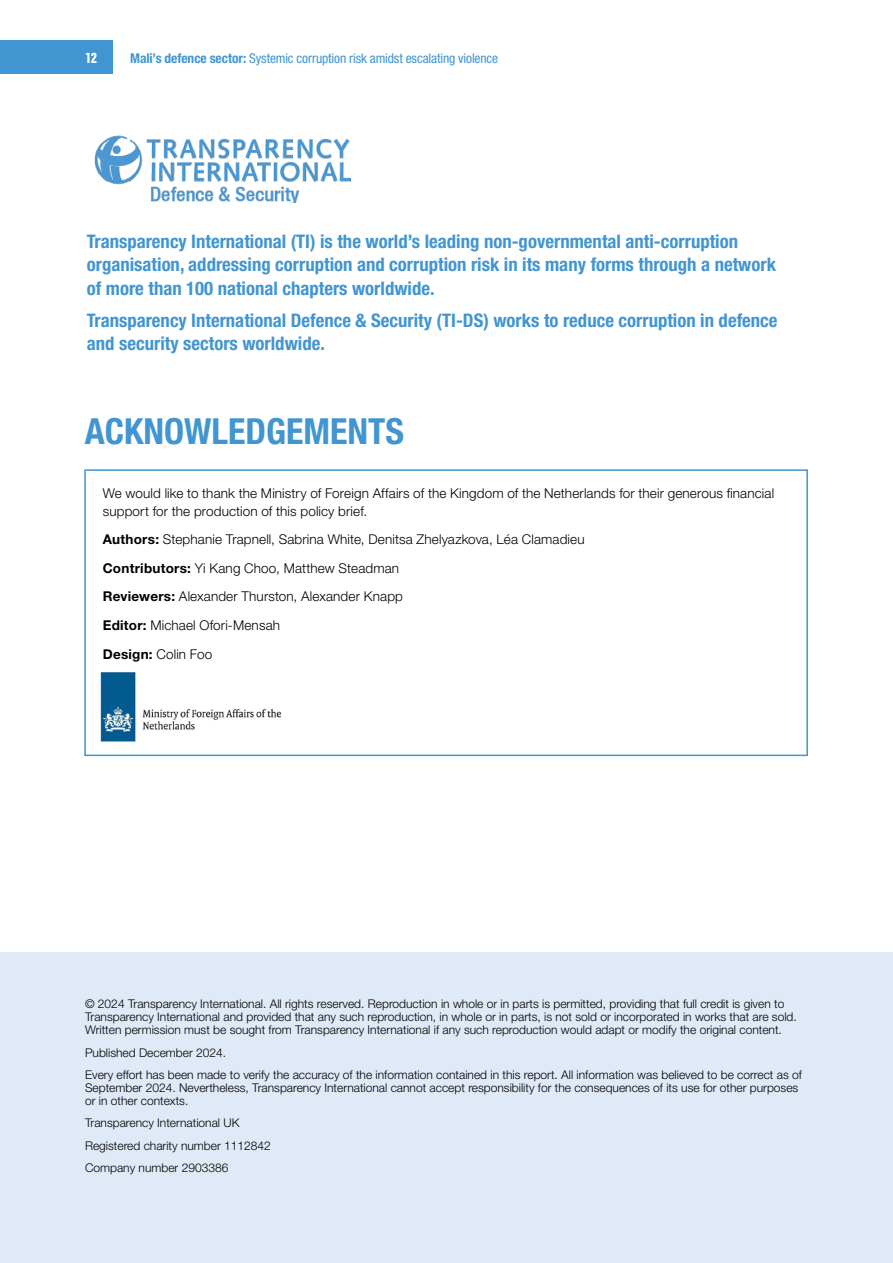
<style>
.page{position:relative;width:893px;height:1263px;background:#fff}
.page>*{position:absolute;margin:0;border:0;box-sizing:border-box;transform-origin:0 0}
.heading_1{font:700 condensed 36px "Helvetica Neue LT Pro";color:#4195d1}
.t1{font:700 condensed 18.75px/23.4px "Helvetica Neue LT Pro";color:#4195d1}
.t2{font:700 condensed 15px "Folio BT";color:#fff}
.Body_Copy{font:300 13.5px/18px "Helvetica Neue LT Pro";letter-spacing:.01em;color:#000}
.t3{font:condensed 13.5px "Helvetica Neue LT Pro";letter-spacing:-.01em;color:#4195d1}
.t4{font:300 12px/13.2px "Helvetica Neue LT Pro";color:#000}
.s1{font-weight:700}
</style>
<div class="page">
<div style="left:0;top:952px;width:893px;height:311px;background:#e0e9f7"></div>
<div style="left:84px;top:469px;width:724px;height:287px;border:2px solid #4195d1"></div>
<img style="left:100px;top:672px;width:182px;height:69px">
<img style="left:94px;top:135px;width:256px;height:67px">
<div style="left:0;top:41px;width:113px;height:33px;background:#4195d1"></div>
<p class="t2" style="left:85px;top:49px;width:14px">12</p>
<p class="t3" style="left:130px;top:50px;width:369px"><span class="s1">Mali’s defence sector:</span> Systemic corruption risk amidst escalating violence</p>
<p class="t1" style="left:87px;top:229px;width:691px">Transparency International (TI) is the world’s leading non-governmental anti-corruption organisation, addressing corruption and corruption risk in its many forms through a network of more than 100 national chapters worldwide.</p>
<p class="t1" style="left:87px;top:308px;width:692px">Transparency International Defence &amp; Security (TI-DS) works to reduce corruption in defence and security sectors worldwide.</p>
<p class="heading_1" style="left:85px;top:410px;width:321px">ACKNOWLEDGEMENTS</p>
<p class="Body_Copy" style="left:103px;top:483px;width:673px">We would like to thank the Ministry of Foreign Affairs of the Kingdom of the Netherlands for their generous financial support for the production of this policy brief.</p>
<p class="Body_Copy" style="left:103px;top:530px;width:483px"><span class="s1">Authors:</span> Stephanie Trapnell, Sabrina White, Denitsa Zhelyazkova, Léa Clamadieu</p>
<p class="Body_Copy" style="left:103px;top:559px;width:298px"><span class="s1">Contributors:</span> Yi Kang Choo, Matthew Steadman</p>
<p class="Body_Copy" style="left:103px;top:587px;width:302px"><span class="s1">Reviewers:</span> Alexander Thurston, Alexander Knapp</p>
<p class="Body_Copy" style="left:103px;top:616px;width:179px"><span class="s1">Editor:</span> Michael Ofori-Mensah</p>
<p class="Body_Copy" style="left:103px;top:645px;width:111px"><span class="s1">Design:</span> Colin Foo</p>
<p class="t4" style="left:85px;top:997px;width:713px">© 2024 Transparency International. All rights reserved. Reproduction in whole or in parts is permitted, providing that full credit is given to<br>Transparency International and provided that any such reproduction, in whole or in parts, is not sold or incorporated in works that are sold.<br>Written permission must be sought from Transparency International if any such reproduction would adapt or modify the original content.</p>
<p class="t4" style="left:85px;top:1045px;width:143px">Published December 2024.</p>
<p class="t4" style="left:85px;top:1068px;width:718px">Every effort has been made to verify the accuracy of the information contained in this report. All information was believed to be correct as of<br>September 2024. Nevertheless, Transparency International cannot accept responsibility for the consequences of its use for other purposes or in other contexts.</p>
<p class="t4" style="left:85px;top:1116px;width:156px">Transparency International UK</p>
<p class="t4" style="left:85px;top:1138px;width:187px">Registered charity number 1112842</p>
<p class="t4" style="left:85px;top:1161px;width:145px">Company number 2903386</p>
</div>
